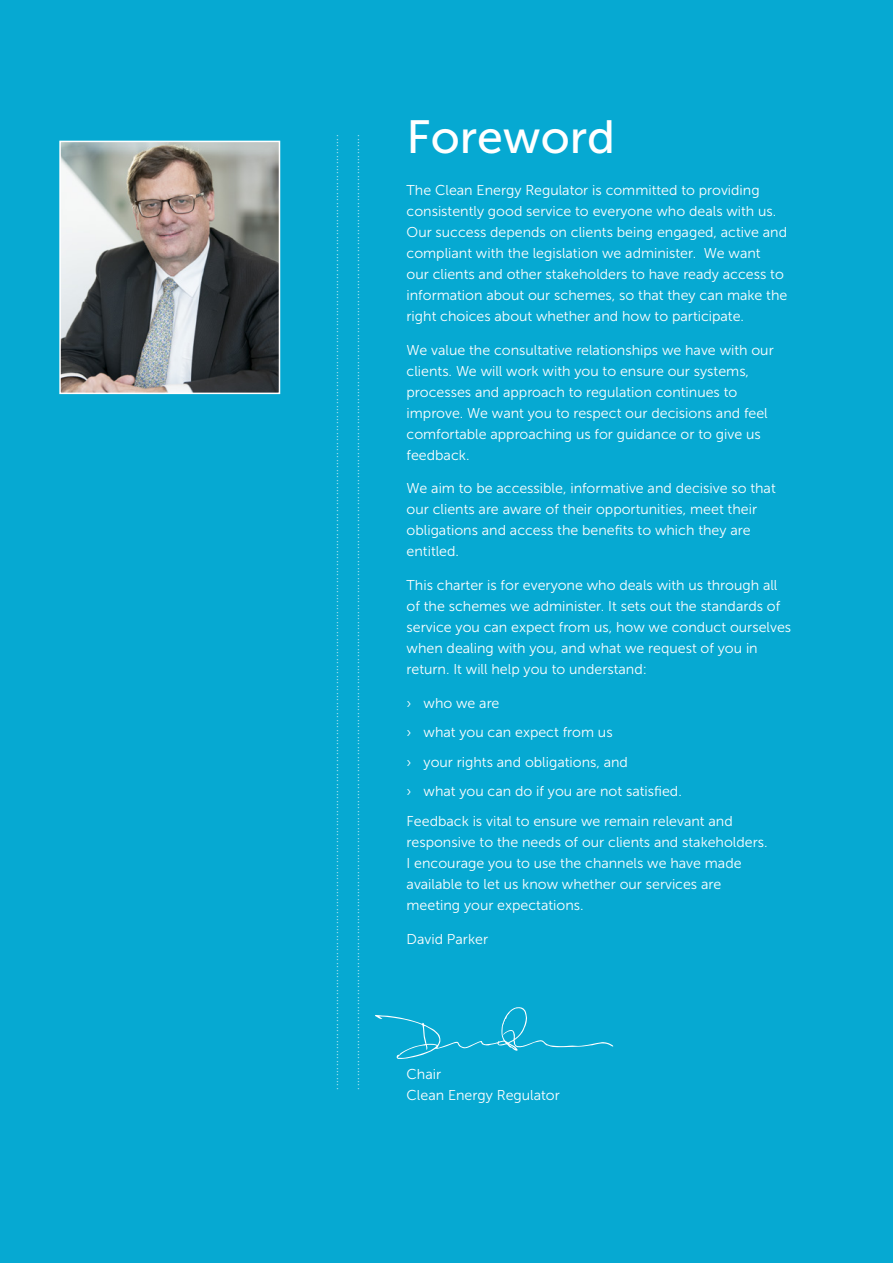
<style>
.page{position:relative;width:893px;height:1263px;background:#06a9d2}
.page>*{position:absolute;margin:0;border:0;box-sizing:border-box;transform-origin:0 0}
.t1{font:46.5px "Museo Sans 500";color:#fff}
.t2{font:14.25px/21px "Museo Sans 300";color:#fff}
.t3{font:14.25px/21px "Museo Sans 100";color:#fff}
</style>
<div class="page">
<img style="left:62px;top:144px;width:215px;height:247px">
<div style="left:59px;top:141px;width:221px;height:253px;border:2px solid #fff"></div>
<svg style="left:375px;top:1007px;width:238px;height:52px"></svg>
<p class="t3" style="left:373px;top:134px;width:957px;rotate:90deg">........................................................................................................................................................................................................................................................................................... ...........................................................................................................................................................................................................................................................................................</p>
<h1 class="t1" style="left:407px;top:111px;width:210px">Foreword</h1>
<p class="t2" style="left:407px;top:179px;width:382px">The Clean Energy Regulator is committed to providing consistently good service to everyone who deals with us.<br>Our success depends on clients being engaged, active and compliant with the legislation we administer. We want<br>our clients and other stakeholders to have ready access to information about our schemes, so that they can make the right choices about whether and how to participate.</p>
<p class="t2" style="left:407px;top:339px;width:369px">We value the consultative relationships we have with our clients. We will work with you to ensure our systems, processes and approach to regulation continues to improve. We want you to respect our decisions and feel comfortable approaching us for guidance or to give us feedback.</p>
<p class="t2" style="left:407px;top:478px;width:371px">We aim to be accessible, informative and decisive so that our clients are aware of their opportunities, meet their obligations and access the benefits to which they are entitled.</p>
<p class="t2" style="left:407px;top:575px;width:386px">This charter is for everyone who deals with us through all of the schemes we administer. It sets out the standards of service you can expect from us, how we conduct ourselves when dealing with you, and what we request of you in return. It will help you to understand:</p>
<p class="t2" style="left:407px;top:688px;width:328px;line-height:29.5px">› who we are<br>› what you can expect from us<br>› your rights and obligations, and<br>› what you can do if you are not satisfied.<br>Feedback is vital to ensure we remain relevant and</p>
<p class="t2" style="left:407px;top:831px;width:363px">responsive to the needs of our clients and stakeholders.<br>I encourage you to use the channels we have made available to let us know whether our services are meeting your expectations.</p>
<p class="t2" style="left:407px;top:928px;width:83px">David Parker</p>
<p class="t2" style="left:407px;top:1063px;width:155px">Chair<br>Clean Energy Regulator</p>
</div>
